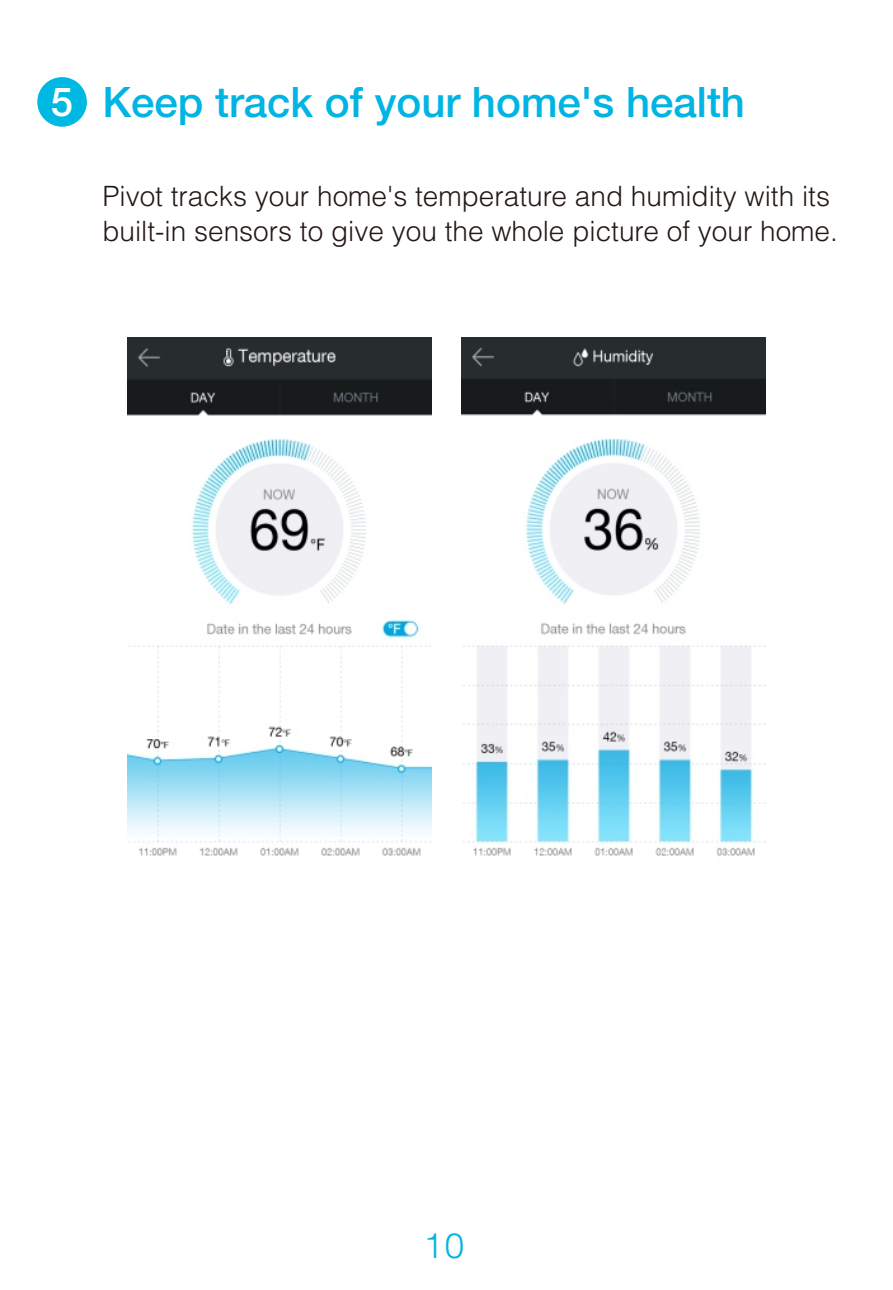
<style>
.page{position:relative;width:893px;height:1290px;background:#fff}
.page>*{position:absolute;margin:0;border:0;box-sizing:border-box;transform-origin:0 0}
.t1{font:500 42px "Helvetica 65";color:#00b4e3}
.t2{font:300 35px "Helvetica";color:#00b4e3}
.t3{font:300 28px/34.3px "Helvetica";color:#231916}
.s1{font-size:39.9px;color:#fff}
</style>
<div class="page">
<img style="left:462px;top:338px;width:303px;height:518px">
<img style="left:127px;top:338px;width:304px;height:518px">
<div style="left:37px;top:77px;width:50px;height:50px;background:#00b9e2;border-radius:50%"></div>
<h1 class="t1" style="left:51px;top:87px;width:696px"><span class="s1">5</span> Keep track of your home's health</h1>
<p class="t3" style="left:102px;top:182px;width:737px">Pivot tracks your home's temperature and humidity with its built-in sensors to give you the whole picture of your home.</p>
<p class="t2" style="left:423px;top:1232px;width:42px">10</p>
</div>
